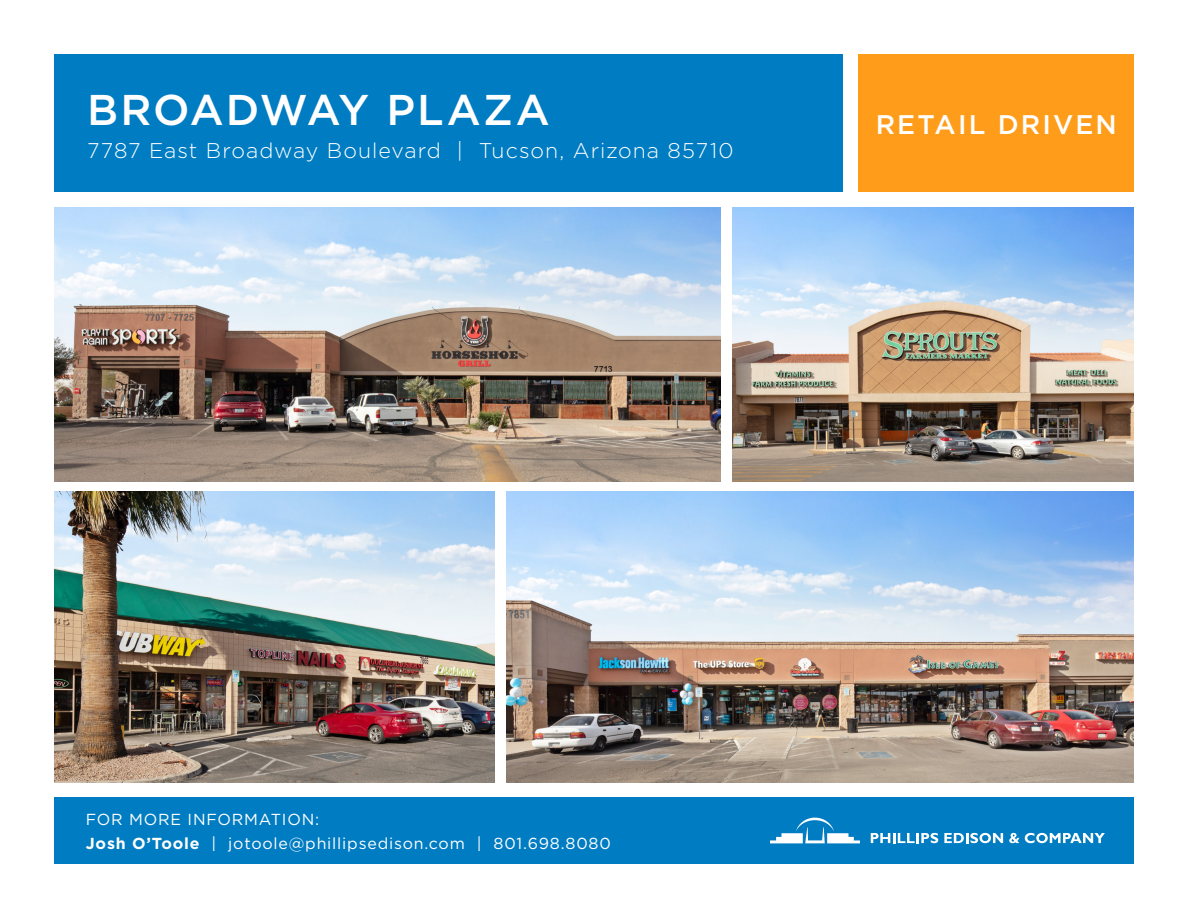
<style>
.page{position:relative;width:1188px;height:918px;background:#fff}
.page>*{position:absolute;margin:0;border:0;box-sizing:border-box;transform-origin:0 0}
.t1{font:500 43.05px "Gotham";letter-spacing:.045em;color:#fff}
.t2{font:500 26.85px "Gotham";letter-spacing:.08em;color:#fff}
.t3{font:300 21.3px "Gotham";letter-spacing:.045em;color:#fff}
.t4{font:15.9px "Gotham";letter-spacing:.05em;color:#fff}
.s1{font-weight:700}
</style>
<div class="page">
<div style="left:859px;top:54px;width:275px;height:137px;background:#ff9d1b"></div>
<img style="left:732px;top:207px;width:402px;height:274px">
<img style="left:54px;top:207px;width:667px;height:274px">
<img style="left:507px;top:492px;width:627px;height:291px">
<img style="left:54px;top:492px;width:441px;height:291px">
<div style="left:54px;top:54px;width:789px;height:137px;background:#007cc2"></div>
<div style="left:55px;top:797px;width:1079px;height:67px;background:#007cc2"></div>
<svg style="left:770px;top:818px;width:90px;height:25px"></svg>
<svg style="left:871px;top:833px;width:67px;height:10px"></svg>
<svg style="left:944px;top:833px;width:59px;height:10px"></svg>
<svg style="left:1009px;top:833px;width:10px;height:10px"></svg>
<svg style="left:1025px;top:833px;width:80px;height:10px"></svg>
<p class="t1" style="left:87px;top:85px;width:464px">BROADWAY PLAZA</p>
<p class="t3" style="left:87px;top:139px;width:648px">7787 East Broadway Boulevard | Tucson, Arizona 85710</p>
<p class="t2" style="left:876px;top:109px;width:243px">RETAIL DRIVEN</p>
<p class="t4" style="left:86px;top:811px;width:235px">FOR MORE INFORMATION:</p>
<p class="t4" style="left:86px;top:835px;width:526px"><span class="s1">Josh O’Toole</span> | jotoole@phillipsedison.com | 801.698.8080</p>
</div>
